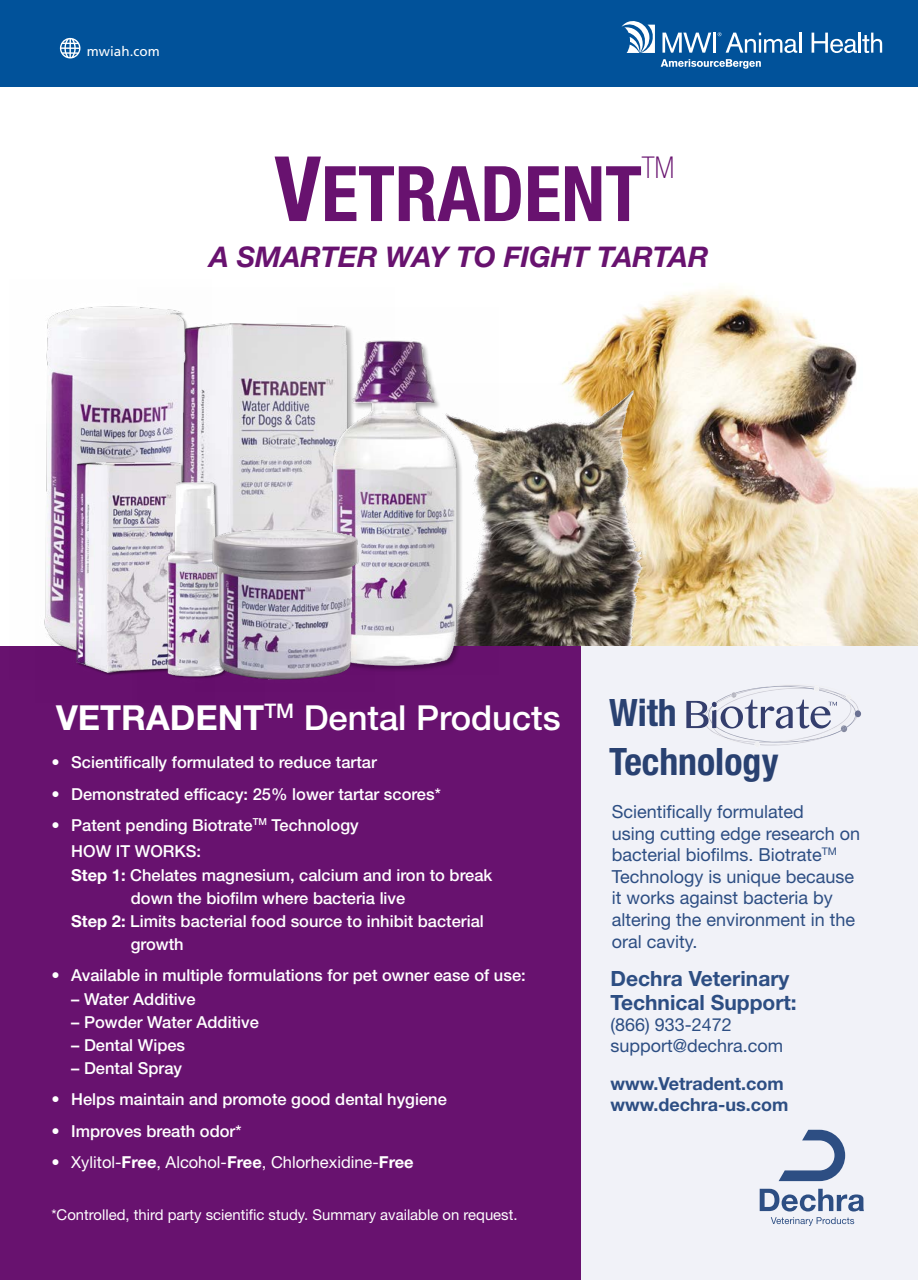
<style>
.page{position:relative;width:918px;height:1280px;background:#fff}
.page>*{position:absolute;margin:0;border:0;box-sizing:border-box;transform-origin:0 0}
.t1{font:700 condensed 76.65px "Helvetica Neue LT Std";color:#68126f}
.t2{font:700 condensed 37.8px/49.5px "Helvetica Neue LT Std";color:#294171}
.t3{font:500 34.5px "Helvetica Neue LT Std";color:#fff}
.t4{font:100 condensed 30.15px "Helvetica Neue LT Std";color:#68126f}
.t5{font:italic 700 28.5px "Helvetica Neue LT Std";color:#68126f}
.t6{font:700 21px/24px "Helvetica Neue LT Std";color:#2d4e83}
.t7{font:18px/21.6px "Helvetica Neue LT Std";color:#2d4e83}
.t8{font:700 18px/21px "Helvetica Neue LT Std";color:#2d4e83}
.t9{font:500 16.5px/26.5px "Helvetica Neue LT Std";color:#fff}
.t10{font:16.5px "Helvetica Neue LT Std";color:#fff}
.t11{font:14.85px "Helvetica Neue LT Std";color:#fff}
.t12{font:13.5px "Frutiger";color:#fff}
.s1{font-size:90.3px}
.s2{font-weight:700}
.s3{font-weight:500}
</style>
<div class="page">
<img style="left:562px;top:287px;width:356px;height:359px">
<img style="left:499px;top:383px;width:178px;height:263px">
<div style="left:567px;top:646px;width:351px;height:634px;background:#f1f2f8"></div>
<div style="left:0;top:646px;width:580px;height:634px;background:#68126f"></div>
<svg style="left:779px;top:1130px;width:66px;height:51px"></svg>
<svg style="left:760px;top:1189px;width:104px;height:22px"></svg>
<svg style="left:771px;top:1217px;width:83px;height:9px"></svg>
<svg style="left:686px;top:685px;width:175px;height:61px"></svg>
<img style="left:211px;top:323px;width:86px;height:191px">
<img style="left:297px;top:324px;width:202px;height:346px">
<img style="left:46px;top:306px;width:165px;height:119px">
<img style="left:44px;top:425px;width:171px;height:250px">
<img style="left:133px;top:454px;width:131px;height:225px">
<img style="left:196px;top:514px;width:179px;height:166px">
<div style="left:1px;top:0;width:917px;height:87px;background:#01529a"></div>
<svg style="left:622px;top:21px;width:33px;height:32px"></svg>
<svg style="left:661px;top:59px;width:100px;height:10px"></svg>
<svg style="left:662px;top:33px;width:49px;height:20px"></svg>
<hr style="left:713px;top:33px;width:3px;height:20px;background:#fff">
<svg style="left:718px;top:32px;width:79px;height:21px"></svg>
<hr style="left:799px;top:33px;width:2px;height:20px;background:#fff">
<svg style="left:812px;top:33px;width:70px;height:20px"></svg>
<svg style="left:60px;top:38px;width:20px;height:20px"></svg>
<p class="t12" style="left:87px;top:44px;width:74px">mwiah.com</p>
<h1 class="t1" style="left:274px;top:147px;width:369px"><span class="s1">V</span>ETRADENT</h1>
<h3 class="t4" style="left:642px;top:150px;width:34px">TM</h3>
<h3 class="t5" style="left:209px;top:239px;width:501px">A SMARTER WAY TO FIGHT TARTAR</h3>
<h3 class="t3" style="left:56px;top:697px;width:506px"><span class="s2">VETRADENT</span><sup>TM</sup> Dental Products</h3>
<p class="t9" style="left:51px;top:749px;width:327px">• Scientifically formulated to reduce tartar</p>
<p class="t9" style="left:51px;top:780px;width:391px">• Demonstrated efficacy: 25% lower tartar scores*</p>
<p class="t9" style="left:71px;top:811px;width:289px;text-indent:-20px">• Patent pending Biotrate<sup>TM</sup> Technology<br>HOW IT WORKS:</p>
<p class="t9" style="left:71px;top:861px;width:423px"><span class="s2">Step 1:</span> Chelates magnesium, calcium and iron to break</p>
<p class="t9" style="left:131px;top:884px;width:276px">down the biofilm where bacteria live</p>
<p class="t9" style="left:71px;top:907px;width:414px"><span class="s2">Step 2:</span> Limits bacterial food source to inhibit bacterial</p>
<p class="t9" style="left:131px;top:931px;width:54px">growth</p>
<p class="t9" style="left:51px;top:962px;width:476px">• Available in multiple formulations for pet owner ease of use:</p>
<p class="t9" style="left:71px;top:985px;width:126px">– Water Additive</p>
<p class="t9" style="left:71px;top:1008px;width:189px">– Powder Water Additive</p>
<p class="t9" style="left:71px;top:1031px;width:115px">– Dental Wipes</p>
<p class="t9" style="left:71px;top:1055px;width:112px">– Dental Spray</p>
<p class="t9" style="left:51px;top:1086px;width:397px">• Helps maintain and promote good dental hygiene</p>
<p class="t9" style="left:51px;top:1117px;width:192px">• Improves breath odor*</p>
<p class="t10" style="left:51px;top:1152px;width:364px"><span class="s3">•</span> Xylitol-<span class="s2">Free</span>, Alcohol-<span class="s2">Free</span>, Chlorhexidine-<span class="s2">Free</span></p>
<p class="t11" style="left:51px;top:1205px;width:468px">*Controlled, third party scientific study. Summary available on request.</p>
<h2 class="t2" style="left:609px;top:687px;width:171px">With<br>Technology</h2>
<p class="t7" style="left:612px;top:800px;width:250px">Scientifically formulated<br>using cutting edge research on bacterial biofilms. Biotrate<sup>TM<br></sup>Technology is unique because it works against bacteria by altering the environment in the oral cavity.</p>
<p class="t6" style="left:611px;top:966px;width:188px">Dechra Veterinary<br>Technical Support:</p>
<p class="t7" style="left:611px;top:1014px;width:174px;line-height:21px">(866) 933-2472 support@dechra.com</p>
<p class="t8" style="left:611px;top:1072px;width:179px">www.Vetradent.com www.dechra-us.com</p>
</div>
